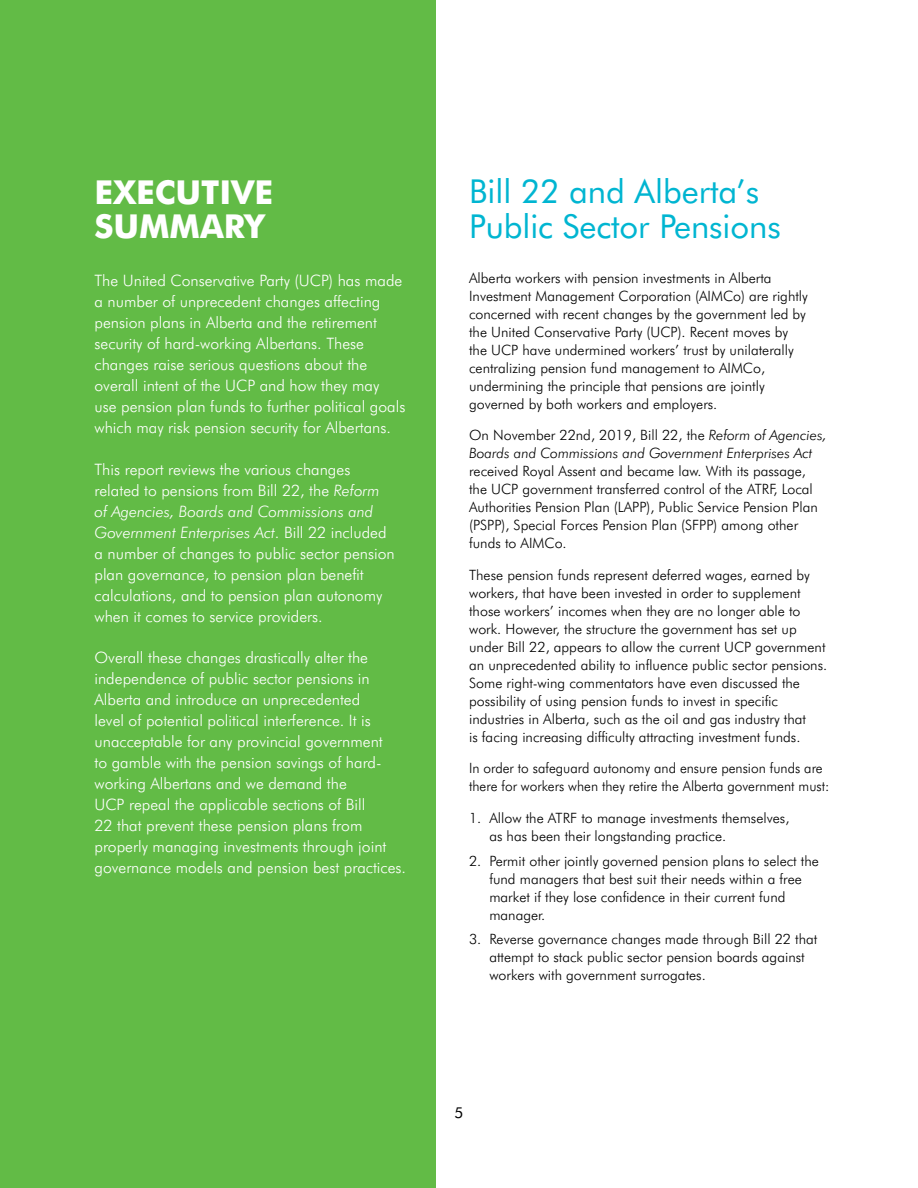
<style>
.page{position:relative;width:918px;height:1188px;background:#fff}
.page>*{position:absolute;margin:0;border:0;box-sizing:border-box;transform-origin:0 0}
.t1{font:33px/34.5px "Futura BT";letter-spacing:-.005em;color:#00b5d1}
.t2{font:700 33px/34.5px "Futura BT";letter-spacing:-.005em;color:#fff}
.t3{font:300 15.75px/21px "Futura BT";color:#fff}
.t4{font:15px "Futura BT";color:#000}
.t5{font:300 14.25px/18px "Futura BT";color:#000}
.t6{font:300 14.25px/18px "Futura BT";color:#000;scale:.96 1}
.t7{font:italic 300 14.25px/18px "Futura BT";color:#000}
.s1{font-style:italic}
.s2{font-style:normal}
</style>
<div class="page">
<div style="left:0;top:0;width:435px;height:1188px;background:#62bb46"></div>
<h1 class="t2" style="left:94px;top:175px;width:180px">EXECUTIVE<br>SUMMARY</h1>
<p class="t3" style="left:94px;top:270px;width:312px">The United Conservative Party (UCP) has made a number of unprecedent changes affecting pension plans in Alberta and the retirement security of hard-working Albertans. These changes raise serious questions about the overall intent of the UCP and how they may use pension plan funds to further political goals which may risk pension security for Albertans.</p>
<p class="t3" style="left:94px;top:458px;width:302px">This report reviews the various changes related to pensions from Bill 22, the <span class="s1">Reform of Agencies, Boards and Commissions and Government Enterprises Act</span>. Bill 22 included a number of changes to public sector pension plan governance, to pension plan benefit calculations, and to pension plan autonomy when it comes to service providers.</p>
<p class="t3" style="left:94px;top:647px;width:313px">Overall these changes drastically alter the independence of public sector pensions in Alberta and introduce an unprecedented<br>level of potential political interference. It is unacceptable for any provincial government<br>to gamble with the pension savings of hard&shy;working Albertans and we demand the<br>UCP repeal the applicable sections of Bill<br>22 that prevent these pension plans from properly managing investments through joint governance models and pension best practices.</p>
<h1 class="t1" style="left:469px;top:174px;width:313px">Bill 22 and Alberta’s<br>Public Sector Pensions</h1>
<p class="t5" style="left:469px;top:269px;width:340px">Alberta workers with pension investments in Alberta Investment Management Corporation (AIMCo) are rightly concerned with recent changes by the government led by the United Conservative Party (UCP). Recent moves by the UCP have undermined workers’ trust by unilaterally centralizing pension fund management to AIMCo, undermining the principle that pensions are jointly governed by both workers and employers.</p>
<p class="t7" style="left:469px;top:426px;width:359px"><span class="s2">On November 22nd, 2019, Bill 22, the</span> Reform of Agencies,<br>Boards and Commissions and Government Enterprises Act</p>
<p class="t5" style="left:469px;top:462px;width:350px">received Royal Assent and became law. With its passage, the UCP government transferred control of the ATRF, Local Authorities Pension Plan (LAPP), Public Service Pension Plan (PSPP), Special Forces Pension Plan (SFPP) among other funds to AIMCo.</p>
<p class="t5" style="left:469px;top:566px;width:360px">These pension funds represent deferred wages, earned by workers, that have been invested in order to supplement those workers’ incomes when they are no longer able to work. However, the structure the government has set up under Bill 22, appears to allow the current UCP government an unprecedented ability to influence public sector pensions.<br>Some right-wing commentators have even discussed the possibility of using pension funds to invest in specific industries in Alberta, such as the oil and gas industry that<br>is facing increasing difficulty attracting investment funds.</p>
<p class="t6" style="left:469px;top:759px;width:377px">In order to safeguard autonomy and ensure pension funds are there for workers when they retire the Alberta government must:</p>
<p class="t5" style="left:489px;top:809px;width:302px;text-indent:-20px">1. Allow the ATRF to manage investments themselves, as has been their longstanding practice.</p>
<p class="t5" style="left:489px;top:851px;width:331px;text-indent:-20px">2. Permit other jointly governed pension plans to select the fund managers that best suit their needs within a free market if they lose confidence in their current fund manager.</p>
<p class="t5" style="left:489px;top:930px;width:330px;text-indent:-20px">3. Reverse governance changes made through Bill 22 that attempt to stack public sector pension boards against workers with government surrogates.</p>
<p class="t4" style="left:455px;top:1104px;width:10px">5</p>
</div>
